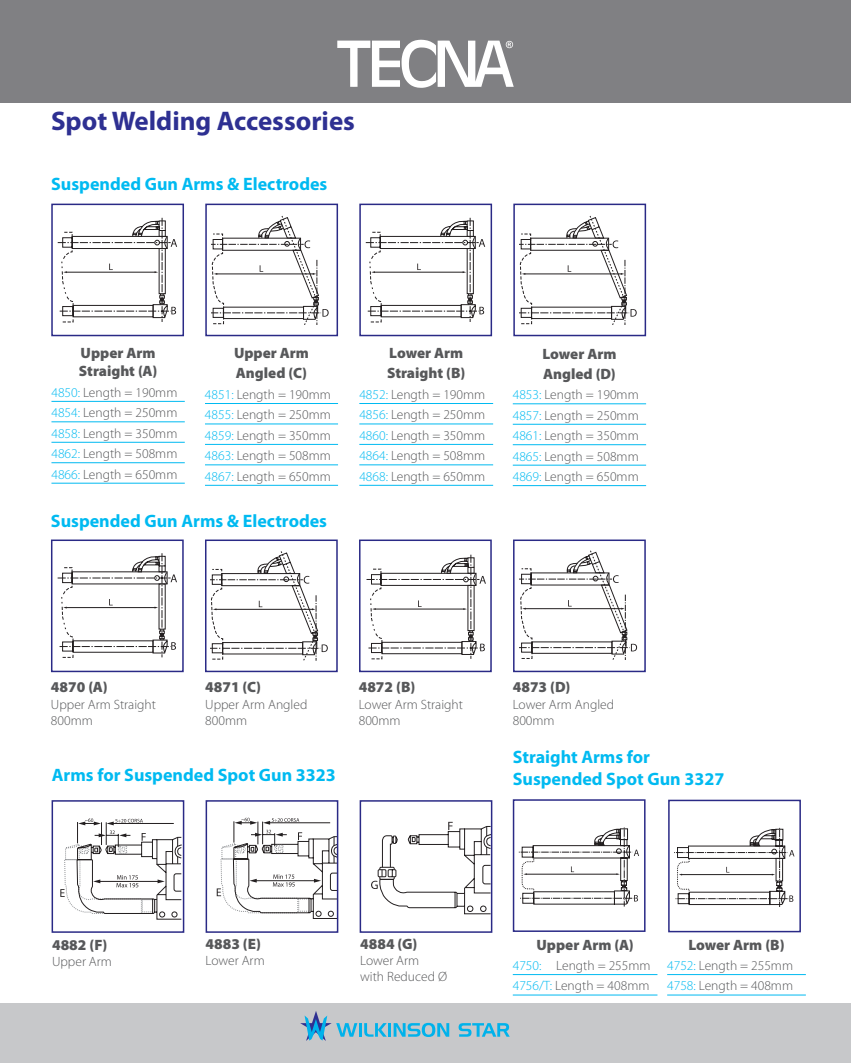
<style>
.page{position:relative;width:851px;height:1063px;background:#fff}
.page>*{position:absolute;margin:0;border:0;box-sizing:border-box;transform-origin:0 0}
.t1{font:700 27px "Myriad Pro";color:#2e3092}
.t2{font:700 18px/21.6px "Myriad Pro";color:#00baf1}
.t3{font:900 15px/20.1px "Myriad Pro";color:#57585a}
.t4{font:300 13.5px/20.4px "Myriad Pro";color:#57585a}
.s1{color:#00baf1}
</style>
<div class="page">
<div style="left:0;top:1003px;width:850px;height:60px;background:#c7c8ca"></div>
<div style="left:0;top:0;width:850px;height:103px;background:#808083"></div>
<svg style="left:337px;top:40px;width:176px;height:48px"></svg>
<hr style="left:358px;top:1023px;width:3px;height:14px;background:#00b2eb">
<svg style="left:364px;top:1023px;width:23px;height:14px"></svg>
<hr style="left:388px;top:1023px;width:3px;height:14px;background:#00b2eb">
<svg style="left:393px;top:1023px;width:56px;height:14px"></svg>
<svg style="left:458px;top:1023px;width:51px;height:14px"></svg>
<svg style="left:300px;top:1011px;width:57px;height:30px"></svg>
<svg style="left:211px;top:216px;width:117px;height:109px"></svg>
<svg style="left:58px;top:218px;width:119px;height:104px"></svg>
<hr style="left:51px;top:401px;width:134px;height:1px;background:#00baf1">
<hr style="left:51px;top:421px;width:134px;height:1px;background:#00baf1">
<hr style="left:51px;top:442px;width:134px;height:1px;background:#00baf1">
<hr style="left:51px;top:462px;width:134px;height:1px;background:#00baf1">
<hr style="left:51px;top:483px;width:134px;height:1px;background:#00baf1">
<hr style="left:205px;top:403px;width:133px;height:1px;background:#00baf1">
<hr style="left:205px;top:424px;width:133px;height:1px;background:#00baf1">
<hr style="left:205px;top:444px;width:133px;height:1px;background:#00baf1">
<hr style="left:205px;top:464px;width:133px;height:1px;background:#00baf1">
<hr style="left:205px;top:485px;width:133px;height:1px;background:#00baf1">
<hr style="left:359px;top:403px;width:134px;height:1px;background:#00baf1">
<hr style="left:359px;top:424px;width:134px;height:1px;background:#00baf1">
<hr style="left:359px;top:444px;width:134px;height:1px;background:#00baf1">
<hr style="left:359px;top:464px;width:134px;height:1px;background:#00baf1">
<hr style="left:359px;top:485px;width:134px;height:1px;background:#00baf1">
<hr style="left:512px;top:403px;width:134px;height:1px;background:#00baf1">
<hr style="left:512px;top:424px;width:134px;height:1px;background:#00baf1">
<hr style="left:512px;top:444px;width:134px;height:1px;background:#00baf1">
<hr style="left:512px;top:465px;width:134px;height:1px;background:#00baf1">
<hr style="left:512px;top:485px;width:134px;height:1px;background:#00baf1">
<svg style="left:366px;top:218px;width:119px;height:104px"></svg>
<svg style="left:519px;top:216px;width:117px;height:109px"></svg>
<div style="left:51px;top:204px;width:133px;height:132px;border:2px solid #2a2a86"></div>
<div style="left:205px;top:204px;width:133px;height:132px;border:2px solid #2a2a86"></div>
<div style="left:359px;top:204px;width:133px;height:132px;border:2px solid #2a2a86"></div>
<div style="left:513px;top:204px;width:133px;height:132px;border:2px solid #2a2a86"></div>
<div style="left:51px;top:540px;width:133px;height:132px;border:2px solid #2a2a86"></div>
<div style="left:205px;top:540px;width:133px;height:132px;border:2px solid #2a2a86"></div>
<div style="left:359px;top:540px;width:132px;height:132px;border:2px solid #2a2a86"></div>
<div style="left:513px;top:540px;width:132px;height:132px;border:2px solid #2a2a86"></div>
<svg style="left:58px;top:553px;width:119px;height:105px"></svg>
<svg style="left:366px;top:555px;width:120px;height:104px"></svg>
<svg style="left:210px;top:551px;width:118px;height:109px"></svg>
<svg style="left:519px;top:551px;width:118px;height:109px"></svg>
<svg style="left:518px;top:827px;width:121px;height:80px"></svg>
<hr style="left:512px;top:974px;width:145px;height:1px;background:#00baf1">
<hr style="left:512px;top:995px;width:145px;height:1px;background:#00baf1">
<hr style="left:667px;top:974px;width:138px;height:1px;background:#00baf1">
<hr style="left:667px;top:995px;width:138px;height:1px;background:#00baf1">
<svg style="left:674px;top:828px;width:120px;height:79px"></svg>
<div style="left:512px;top:799px;width:133px;height:133px;border:2px solid #2a2a86"></div>
<div style="left:668px;top:800px;width:132px;height:132px;border:2px solid #2a2a86"></div>
<svg style="left:371px;top:822px;width:118px;height:92px"></svg>
<svg style="left:60px;top:818px;width:121px;height:102px"></svg>
<svg style="left:217px;top:818px;width:118px;height:101px"></svg>
<div style="left:52px;top:800px;width:132px;height:133px;border:2px solid #2a2a86"></div>
<div style="left:205px;top:800px;width:133px;height:133px;border:2px solid #2a2a86"></div>
<div style="left:359px;top:800px;width:133px;height:133px;border:2px solid #2a2a86"></div>
<h1 class="t1" style="left:51px;top:106px;width:305px">Spot Welding Accessories</h1>
<h2 class="t2" style="left:51px;top:173px;width:277px">Suspended Gun Arms &amp; Electrodes</h2>
<p class="t3" style="left:79px;top:344px;width:80px;line-height:18px">Upper Arm<br>Straight (A)</p>
<p class="t4" style="left:51px;top:382px;width:127px;text-align:justify"><span class="s1">4850:</span> Length = 190mm <span class="s1">4854:</span> Length = 250mm <span class="s1">4858:</span> Length = 350mm <span class="s1">4862:</span> Length = 508mm <span class="s1">4866:</span> Length = 650mm</p>
<p class="t3" style="left:234px;top:343px;width:76px">Upper Arm<br>Angled (C)</p>
<p class="t4" style="left:205px;top:384px;width:127px;text-align:justify"><span class="s1">4851:</span> Length = 190mm <span class="s1">4855:</span> Length = 250mm <span class="s1">4859:</span> Length = 350mm <span class="s1">4863:</span> Length = 508mm <span class="s1">4867:</span> Length = 650mm</p>
<h2 class="t2" style="left:51px;top:511px;width:277px">Suspended Gun Arms &amp; Electrodes</h2>
<p class="t3" style="left:387px;top:343px;width:80px">Lower Arm<br>Straight (B)</p>
<p class="t4" style="left:359px;top:384px;width:127px;text-align:justify"><span class="s1">4852:</span> Length = 190mm <span class="s1">4856:</span> Length = 250mm <span class="s1">4860:</span> Length = 350mm <span class="s1">4864:</span> Length = 508mm <span class="s1">4868:</span> Length = 650mm</p>
<p class="t3" style="left:542px;top:344px;width:75px">Lower Arm<br>Angled (D)</p>
<p class="t4" style="left:512px;top:385px;width:127px;text-align:justify"><span class="s1">4853:</span> Length = 190mm <span class="s1">4857:</span> Length = 250mm <span class="s1">4861:</span> Length = 350mm <span class="s1">4865:</span> Length = 508mm <span class="s1">4869:</span> Length = 650mm</p>
<p class="t3" style="left:51px;top:677px;width:58px">4870 (A)</p>
<p class="t4" style="left:51px;top:696px;width:106px;line-height:16.2px">Upper Arm Straight<br>800mm</p>
<p class="t3" style="left:205px;top:677px;width:57px">4871 (C)</p>
<p class="t4" style="left:205px;top:696px;width:104px;line-height:16.2px">Upper Arm Angled<br>800mm</p>
<h2 class="t2" style="left:52px;top:764px;width:285px">Arms for Suspended Spot Gun 3323</h2>
<p class="t3" style="left:359px;top:677px;width:58px">4872 (B)</p>
<p class="t4" style="left:359px;top:696px;width:106px;line-height:16.2px">Lower Arm Straight<br>800mm</p>
<p class="t3" style="left:512px;top:677px;width:59px">4873 (D)</p>
<p class="t4" style="left:512px;top:696px;width:103px;line-height:16.2px">Lower Arm Angled<br>800mm</p>
<h2 class="t2" style="left:512px;top:747px;width:213px">Straight Arms for<br>Suspended Spot Gun 3327</h2>
<p class="t3" style="left:52px;top:935px;width:57px">4882 (F)</p>
<p class="t4" style="left:52px;top:951px;width:61px">Upper Arm</p>
<p class="t3" style="left:205px;top:934px;width:57px">4883 (E)</p>
<p class="t4" style="left:205px;top:951px;width:61px">Lower Arm</p>
<p class="t3" style="left:360px;top:934px;width:59px">4884 (G)</p>
<p class="t4" style="left:360px;top:953px;width:88px;line-height:16.2px">Lower Arm<br>with Reduced Ø</p>
<p class="t3" style="left:536px;top:935px;width:99px">Upper Arm (A)</p>
<p class="t4" style="left:512px;top:955px;width:139px"><span class="s1">4750:</span> Length = 255mm<br><span class="s1">4756/T:</span> Length = 408mm</p>
<p class="t3" style="left:688px;top:935px;width:98px">Lower Arm (B)</p>
<p class="t4" style="left:667px;top:955px;width:127px"><span class="s1">4752:</span> Length = 255mm<br><span class="s1">4758:</span> Length = 408mm</p>
</div>
